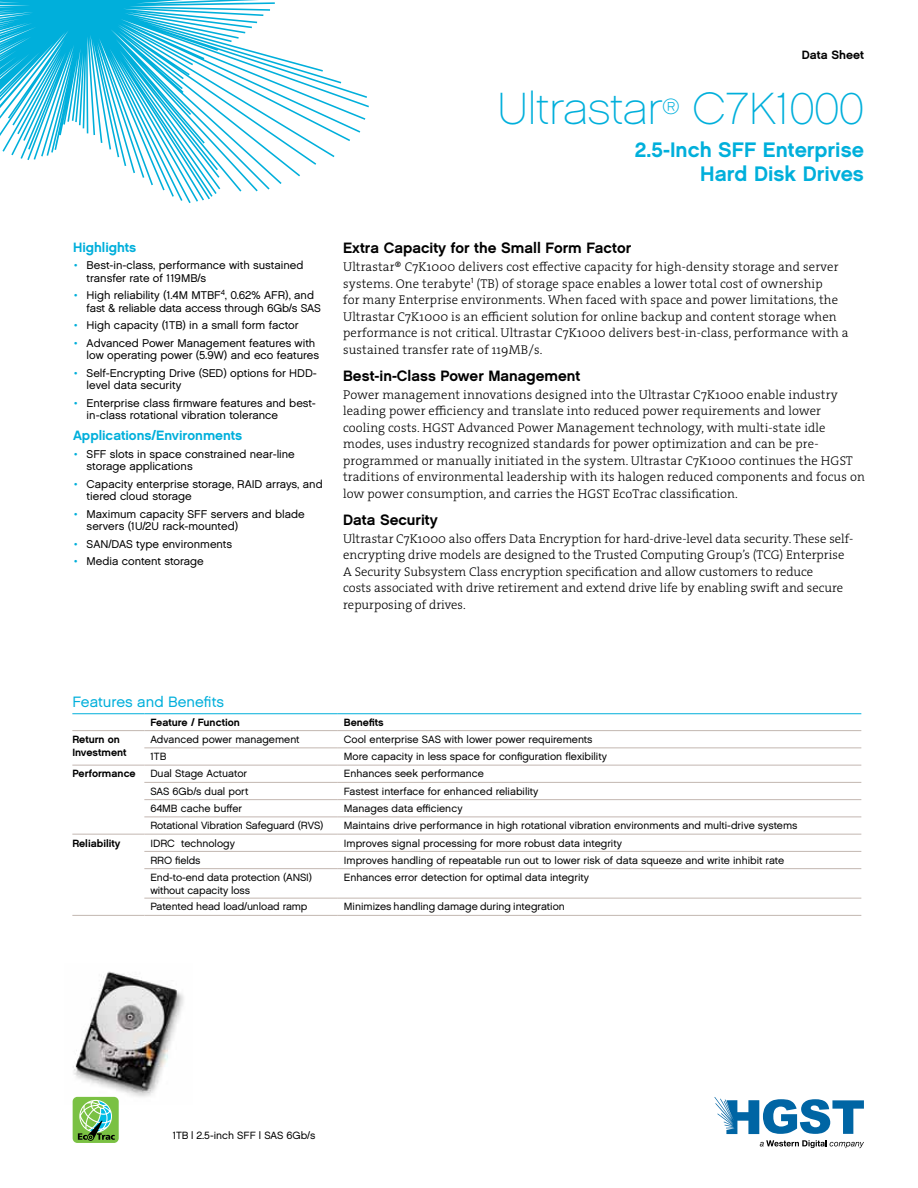
<style>
.page{position:relative;width:918px;height:1188px;background:#fff}
.page>*{position:absolute;margin:0;border:0;box-sizing:border-box;transform-origin:0 0}
.t1{font:45px "Chalet Paris Nineteen Sixty";color:#00afdb}
.t2{font:21px/24px "Chalet New York Nineteen Sixty";color:#00afdb;text-align:right}
.t3{font:15px "Chalet New York Nineteen Sixty";color:#000}
.t4{font:15px "Chalet London Nineteen Sixty";color:#00afdb}
.t5{font:13.5px "Chalet New York Nineteen Sixty";color:#00afdb}
.t6{font:12.75px/16.5px "The Serif HP3 Lig";letter-spacing:.01em;color:#000}
.t7{font:12px "Chalet New York Nineteen Sixty";color:#000}
.t8{font:11.25px/12.8px "Chalet London Nineteen Sixty";color:#000}
.t9{font:10.5px/12.6px "Chalet London Nineteen Sixty";color:#000}
.t10{font:10.5px/12.6px "Chalet New York Nineteen Sixty";color:#000}
.s1{font-family:"The Serif HP3 Lig";font-size:12.75px;color:#00afdb}
</style>
<div class="page">
<svg style="left:0;top:0;width:369px;height:203px"></svg>
<svg style="left:714px;top:1097px;width:150px;height:37px"></svg>
<svg style="left:760px;top:1140px;width:104px;height:8px"></svg>
<img style="left:72px;top:971px;width:112px;height:134px">
<hr style="left:72px;top:730px;width:72px;height:1px;background:#c3b7b1">
<hr style="left:144px;top:730px;width:194px;height:1px;background:#c3b7b1">
<hr style="left:338px;top:730px;width:523px;height:1px;background:#c3b7b1">
<hr style="left:144px;top:747px;width:194px;height:1px;background:#c3b7b1">
<hr style="left:338px;top:747px;width:523px;height:1px;background:#c3b7b1">
<hr style="left:72px;top:765px;width:72px;height:1px;background:#c3b7b1">
<hr style="left:144px;top:765px;width:194px;height:1px;background:#c3b7b1">
<hr style="left:338px;top:765px;width:523px;height:1px;background:#c3b7b1">
<hr style="left:144px;top:782px;width:194px;height:1px;background:#c3b7b1">
<hr style="left:338px;top:782px;width:523px;height:1px;background:#c3b7b1">
<hr style="left:144px;top:799px;width:194px;height:1px;background:#c3b7b1">
<hr style="left:338px;top:799px;width:523px;height:1px;background:#c3b7b1">
<hr style="left:72px;top:834px;width:72px;height:1px;background:#c3b7b1">
<hr style="left:72px;top:915px;width:72px;height:1px;background:#c3b7b1">
<hr style="left:144px;top:817px;width:194px;height:1px;background:#c3b7b1">
<hr style="left:338px;top:817px;width:523px;height:1px;background:#c3b7b1">
<hr style="left:144px;top:834px;width:194px;height:1px;background:#c3b7b1">
<hr style="left:338px;top:834px;width:523px;height:1px;background:#c3b7b1">
<hr style="left:144px;top:851px;width:194px;height:1px;background:#c3b7b1">
<hr style="left:338px;top:851px;width:523px;height:1px;background:#c3b7b1">
<hr style="left:144px;top:868px;width:194px;height:1px;background:#c3b7b1">
<hr style="left:338px;top:868px;width:523px;height:1px;background:#c3b7b1">
<hr style="left:144px;top:898px;width:194px;height:1px;background:#c3b7b1">
<hr style="left:338px;top:898px;width:523px;height:1px;background:#c3b7b1">
<hr style="left:144px;top:915px;width:194px;height:1px;background:#c3b7b1">
<hr style="left:338px;top:915px;width:523px;height:1px;background:#c3b7b1">
<hr style="left:72px;top:713px;width:72px;height:1px;background:#00afdb">
<hr style="left:144px;top:713px;width:194px;height:1px;background:#00afdb">
<hr style="left:338px;top:713px;width:523px;height:1px;background:#00afdb">
<div style="left:73px;top:1097px;width:46px;height:46px;background:#7ac143;border-radius:5px"></div>
<svg style="left:78px;top:1100px;width:37px;height:41px"></svg>
<p class="t7" style="left:802px;top:48px;width:64px">Data Sheet</p>
<h1 class="t1" style="left:498px;top:82px;width:368px">Ultrastar<sup>®</sup> C7K1000</h1>
<h2 class="t2" style="left:635px;top:137px;width:231px">2.5-Inch SFF Enterprise<br>Hard Disk Drives</h2>
<p class="t5" style="left:73px;top:239px;width:65px">Highlights</p>
<p class="t8" style="left:87px;top:259px;width:218px;text-indent:-14px"><span class="s1">•</span> Best-in-class, performance with sustained transfer rate of 119MB/s</p>
<p class="t8" style="left:87px;top:289px;width:236px;text-indent:-13px"><span class="s1">•</span> High reliability (1.4M MTBF<sup>4</sup>, 0.62% AFR), and fast &amp; reliable data access through 6Gb/s SAS</p>
<p class="t8" style="left:73px;top:319px;width:227px"><span class="s1">•</span> High capacity (1TB) in a small form factor</p>
<p class="t8" style="left:87px;top:336px;width:234px;text-indent:-14px"><span class="s1">•</span> Advanced Power Management features with low operating power (5.9W) and eco features</p>
<p class="t8" style="left:87px;top:366px;width:232px;text-indent:-14px"><span class="s1">•</span> Self-Encrypting Drive (SED) options for HDD&shy;level data security</p>
<p class="t8" style="left:87px;top:396px;width:231px;text-indent:-14px"><span class="s1">•</span> Enterprise class firmware features and best&shy;in-class rotational vibration tolerance</p>
<p class="t5" style="left:73px;top:427px;width:171px">Applications/Environments</p>
<p class="t8" style="left:87px;top:447px;width:210px;text-indent:-14px"><span class="s1">•</span> SFF slots in space constrained near-line storage applications</p>
<p class="t8" style="left:87px;top:477px;width:238px;text-indent:-14px"><span class="s1">•</span> Capacity enterprise storage, RAID arrays, and tiered cloud storage</p>
<p class="t8" style="left:87px;top:507px;width:220px;text-indent:-14px"><span class="s1">•</span> Maximum capacity SFF servers and blade servers (1U/2U rack-mounted)</p>
<p class="t8" style="left:73px;top:537px;width:160px"><span class="s1">•</span> SAN/DAS type environments</p>
<p class="t8" style="left:73px;top:554px;width:132px"><span class="s1">•</span> Media content storage</p>
<p class="t3" style="left:343px;top:239px;width:290px">Extra Capacity for the Small Form Factor</p>
<p class="t6" style="left:343px;top:259px;width:507px">Ultrastar® C7K1000 delivers cost effective capacity for high-density storage and server systems. One terabyte<sup>1</sup> (TB) of storage space enables a lower total cost of ownership<br>for many Enterprise environments. When faced with space and power limitations, the Ultrastar C7K1000 is an efficient solution for online backup and content storage when performance is not critical. Ultrastar C7K1000 delivers best-in-class, performance with a sustained transfer rate of 119MB/s.</p>
<p class="t3" style="left:343px;top:366px;width:239px">Best-in-Class Power Management</p>
<p class="t6" style="left:343px;top:386px;width:523px">Power management innovations designed into the Ultrastar C7K1000 enable industry leading power efficiency and translate into reduced power requirements and lower cooling costs. HGST Advanced Power Management technology, with multi-state idle modes, uses industry recognized standards for power optimization and can be pre&shy;programmed or manually initiated in the system. Ultrastar C7K1000 continues the HGST traditions of environmental leadership with its halogen reduced components and focus on low power consumption, and carries the HGST EcoTrac classification.</p>
<p class="t3" style="left:343px;top:510px;width:96px">Data Security</p>
<p class="t6" style="left:343px;top:530px;width:512px">Ultrastar C7K1000 also offers Data Encryption for hard-drive-level data security. These self&shy;encrypting drive models are designed to the Trusted Computing Group’s (TCG) Enterprise A Security Subsystem Class encryption specification and allow customers to reduce<br>costs associated with drive retirement and extend drive life by enabling swift and secure repurposing of drives.</p>
<p class="t4" style="left:72px;top:693px;width:153px">Features and Benefits</p>
<p class="t10" style="left:150px;top:716px;width:91px">Feature / Function</p>
<p class="t10" style="left:344px;top:716px;width:41px">Benefits</p>
<p class="t10" style="left:72px;top:733px;width:56px">Return on<br>Investment</p>
<p class="t9" style="left:150px;top:733px;width:151px">Advanced power management</p>
<p class="t9" style="left:344px;top:733px;width:250px">Cool enterprise SAS with lower power requirements</p>
<p class="t9" style="left:150px;top:750px;width:18px">1TB</p>
<p class="t9" style="left:344px;top:750px;width:265px">More capacity in less space for configuration flexibility</p>
<p class="t10" style="left:72px;top:767px;width:65px">Performance</p>
<p class="t9" style="left:150px;top:767px;width:98px">Dual Stage Actuator</p>
<p class="t9" style="left:344px;top:767px;width:142px">Enhances seek performance</p>
<p class="t9" style="left:150px;top:785px;width:99px">SAS 6Gb/s dual port</p>
<p class="t9" style="left:344px;top:785px;width:196px">Fastest interface for enhanced reliability</p>
<p class="t9" style="left:150px;top:802px;width:93px">64MB cache buffer</p>
<p class="t9" style="left:344px;top:802px;width:120px">Manages data efficiency</p>
<p class="t9" style="left:150px;top:819px;width:175px">Rotational Vibration Safeguard (RVS)</p>
<p class="t9" style="left:344px;top:819px;width:455px">Maintains drive performance in high rotational vibration environments and multi-drive systems</p>
<p class="t10" style="left:72px;top:836px;width:50px">Reliability</p>
<p class="t9" style="left:150px;top:836px;width:86px">IDRC technology</p>
<p class="t9" style="left:344px;top:837px;width:280px">Improves signal processing for more robust data integrity</p>
<p class="t9" style="left:150px;top:854px;width:52px">RRO fields</p>
<p class="t9" style="left:344px;top:854px;width:442px">Improves handling of repeatable run out to lower risk of data squeeze and write inhibit rate</p>
<p class="t9" style="left:150px;top:871px;width:163px">End-to-end data protection (ANSI) without capacity loss</p>
<p class="t9" style="left:344px;top:871px;width:247px">Enhances error detection for optimal data integrity</p>
<p class="t9" style="left:150px;top:900px;width:159px">Patented head load/unload ramp</p>
<p class="t9" style="left:344px;top:900px;width:223px">Minimizes handling damage during integration</p>
<p class="t9" style="left:173px;top:1128px;width:144px">1TB | 2.5-inch SFF | SAS 6Gb/s</p>
</div>
